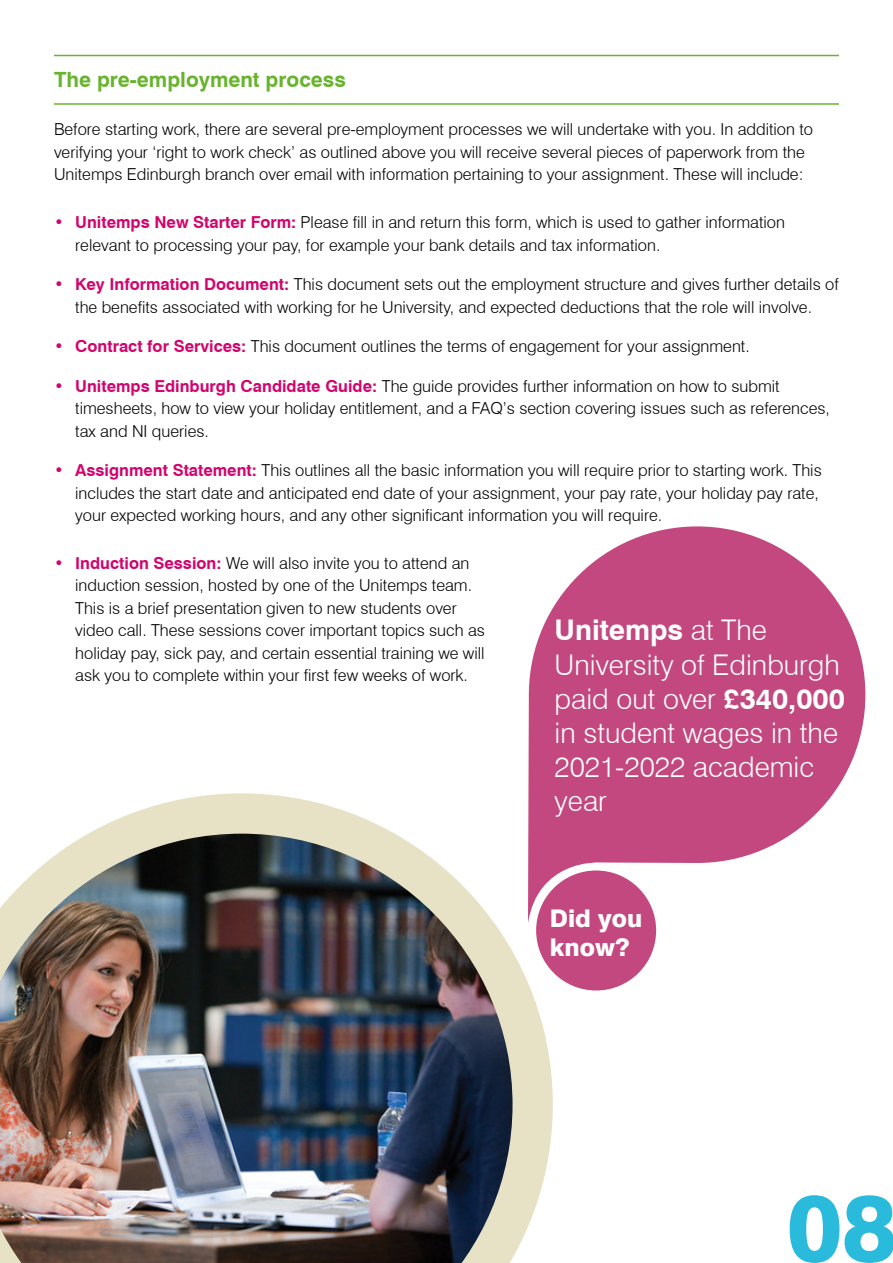
<style>
.page{position:relative;width:893px;height:1263px;background:#fff}
.page>*{position:absolute;margin:0;border:0;box-sizing:border-box;transform-origin:0 0}
.t1{font:800 93px "Swiss 721 BT";color:#2abbdc}
.t2{font:300 28.5px/34.2px "Swiss 721 BT";color:#fff}
.t3{font:800 24.3px/29.2px "Swiss 721 BT";color:#fff}
.t4{font:700 21px "Swiss 721 BT";color:#69b42e}
.t5{font:300 16.5px/22.5px "Swiss 721 BT";color:#000}
.s1{color:#d1056d}
.s2{font-weight:700;color:#d1056d}
.s3{font-weight:700}
</style>
<div class="page">
<hr style="left:54px;top:55px;width:785px;height:1px;background:#69b42e">
<hr style="left:54px;top:103px;width:785px;height:2px;background:#69b42e">
<svg style="left:528px;top:526px;width:337px;height:396px;fill:#c2487f"></svg>
<div style="left:536px;top:870px;width:120px;height:120px;background:#c2487f;border-radius:50%"></div>
<img style="left:0;top:793px;width:553px;height:470px">
<p class="t4" style="left:54px;top:67px;width:293px">The pre-employment process</p>
<p class="t5" style="left:54px;top:118px;width:761px">Before starting work, there are several pre-employment processes we will undertake with you. In addition to verifying your ‘right to work check’ as outlined above you will receive several pieces of paperwork from the<br>Unitemps Edinburgh branch over email with information pertaining to your assignment. These will include:</p>
<p class="t5" style="left:75px;top:211px;width:711px;text-indent:-21px"><span class="s1">•</span> <span class="s2">Unitemps New Starter Form:</span> Please fill in and return this form, which is used to gather information relevant to processing your pay, for example your bank details and tax information.</p>
<p class="t5" style="left:54px;top:273px;width:786px;text-align:center"><span class="s1">•</span> <span class="s2">Key Information Document:</span> This document sets out the employment structure and gives further details of the benefits associated with working for he University, and expected deductions that the role will involve.</p>
<p class="t5" style="left:54px;top:335px;width:697px"><span class="s1">•</span> <span class="s2">Contract for Services:</span> This document outlines the terms of engagement for your assignment.</p>
<p class="t5" style="left:75px;top:374px;width:756px;text-indent:-21px"><span class="s1">•</span> <span class="s2">Unitemps Edinburgh Candidate Guide:</span> The guide provides further information on how to submit timesheets, how to view your holiday entitlement, and a FAQ’s section covering issues such as references, tax and NI queries.</p>
<p class="t5" style="left:75px;top:459px;width:748px;text-indent:-21px"><span class="s1">•</span> <span class="s2">Assignment Statement:</span> This outlines all the basic information you will require prior to starting work. This includes the start date and anticipated end date of your assignment, your pay rate, your holiday pay rate, your expected working hours, and any other significant information you will require.</p>
<p class="t5" style="left:75px;top:551px;width:411px;text-indent:-21px"><span class="s1">•</span> <span class="s2">Induction Session:</span> We will also invite you to attend an induction session, hosted by one of the Unitemps team.<br>This is a brief presentation given to new students over video call. These sessions cover important topics such as holiday pay, sick pay, and certain essential training we will ask you to complete within your first few weeks of work.</p>
<h2 class="t2" style="left:555px;top:613px;width:292px"><span class="s3">Unitemps</span> at The<br>University of Edinburgh paid out over <span class="s3">£340,000 </span>in student wages in the<br>2021-2022 academic year</h2>
<h3 class="t3" style="left:550px;top:903px;width:94px">Did you know?</h3>
<h1 class="t1" style="left:787px;top:1171px;width:111px">08</h1>
</div>
